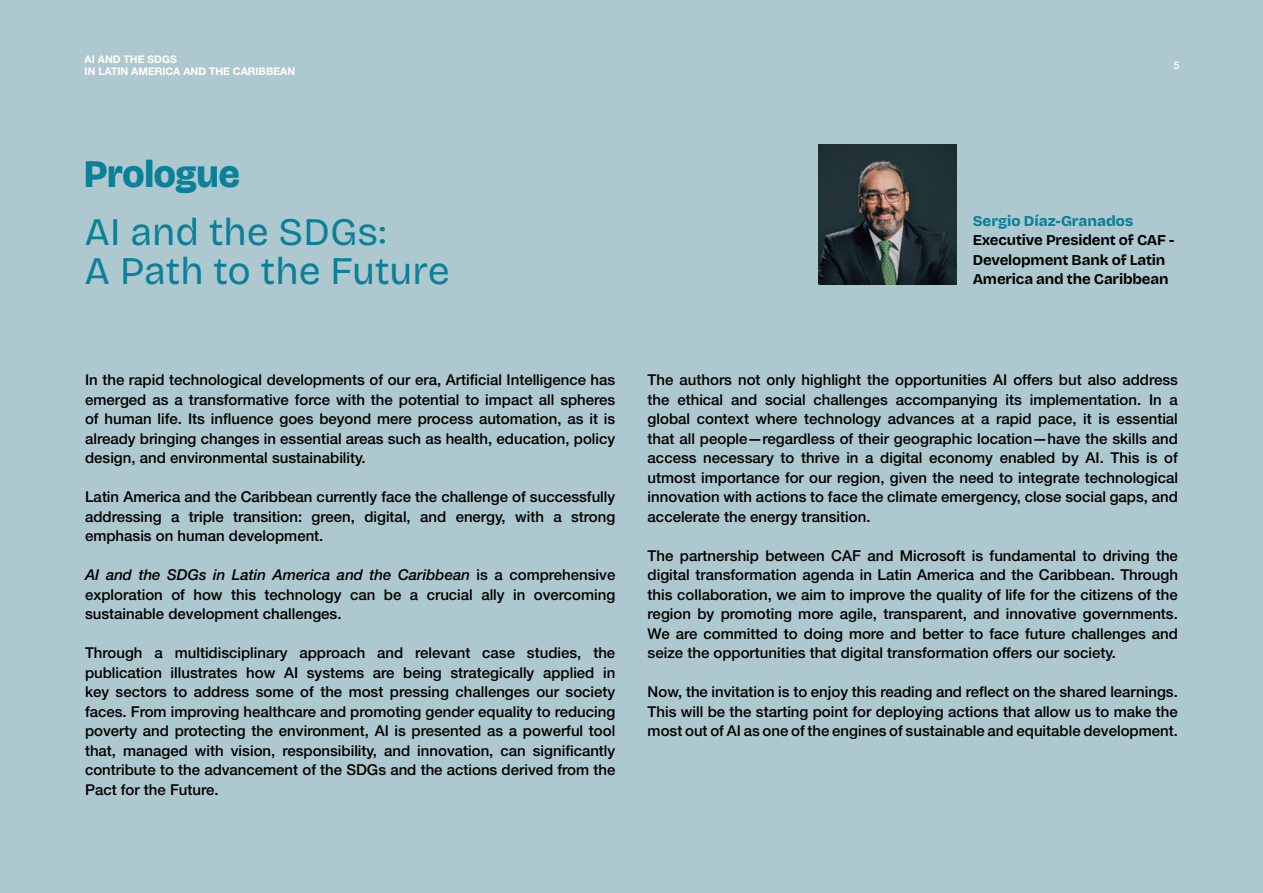
<style>
.page{position:relative;width:1263px;height:893px;background:#adc9cf}
.page>*{position:absolute;margin:0;border:0;box-sizing:border-box;transform-origin:0 0}
.t1{font:39px/39px "Bricolage Grotesque";color:#0a8099}
.t2{font:800 39px "Bricolage Grotesque 96 pt";color:#0a8099}
.t3{font:500 15px/19.5px "Helvetica Neue LT Std";color:#000;text-align:justify}
.t4{font:700 15px/19.5px "Bricolage Grotesque";letter-spacing:-.01em;color:#000}
.t5{font:800 15px "Bricolage Grotesque";color:#0a8099}
.t6{font:700 10.5px/12px "Helvetica Neue LT Std";color:#fff}
.t7{font:500 10.5px "Helvetica Neue LT Std";color:#fff}
.s1{font-style:italic}
</style>
<div class="page">
<img style="left:818px;top:145px;width:138px;height:139px">
<p class="t6" style="left:85px;top:53px;width:212px">AI AND THE SDGS<br>IN LATIN AMERICA AND THE CARIBBEAN</p>
<h1 class="t2" style="left:85px;top:146px;width:157px">Prologue</h1>
<h1 class="t1" style="left:85px;top:210px;width:367px">AI and the SDGs:<br>A Path to the Future</h1>
<p class="t7" style="left:1173px;top:59px;width:7px">5</p>
<p class="t5" style="left:973px;top:208px;width:162px">Sergio Díaz-Granados</p>
<p class="t4" style="left:973px;top:230px;width:203px">Executive President of CAF -<br>Development Bank of Latin<br>America and the Caribbean</p>
<p class="t3" style="left:85px;top:370px;width:532px">In the rapid technological developments of our era, Artificial Intelligence has emerged as a transformative force with the potential to impact all spheres of human life. Its influence goes beyond mere process automation, as it is already bringing changes in essential areas such as health, education, policy design, and environmental sustainability.</p>
<p class="t3" style="left:85px;top:487px;width:532px">Latin America and the Caribbean currently face the challenge of successfully addressing a triple transition: green, digital, and energy, with a strong emphasis on human development.</p>
<p class="t3" style="left:85px;top:565px;width:532px"><span class="s1">AI and the SDGs in Latin America and the Caribbean</span> is a comprehensive exploration of how this technology can be a crucial ally in overcoming sustainable development challenges.</p>
<p class="t3" style="left:85px;top:643px;width:532px">Through a multidisciplinary approach and relevant case studies, the publication illustrates how AI systems are being strategically applied in key sectors to address some of the most pressing challenges our society faces. From improving healthcare and promoting gender equality to reducing poverty and protecting the environment, AI is presented as a powerful tool that, managed with vision, responsibility, and innovation, can significantly contribute to the advancement of the SDGs and the actions derived from the Pact for the Future.</p>
<p class="t3" style="left:648px;top:370px;width:532px">The authors not only highlight the opportunities AI offers but also address the ethical and social challenges accompanying its implementation. In a global context where technology advances at a rapid pace, it is essential that all people—regardless of their geographic location—have the skills and access necessary to thrive in a digital economy enabled by AI. This is of utmost importance for our region, given the need to integrate technological innovation with actions to face the climate emergency, close social gaps, and accelerate the energy transition.</p>
<p class="t3" style="left:648px;top:546px;width:532px">The partnership between CAF and Microsoft is fundamental to driving the digital transformation agenda in Latin America and the Caribbean. Through this collaboration, we aim to improve the quality of life for the citizens of the region by promoting more agile, transparent, and innovative governments.<br>We are committed to doing more and better to face future challenges and seize the opportunities that digital transformation offers our society.</p>
<p class="t3" style="left:648px;top:682px;width:532px">Now, the invitation is to enjoy this reading and reflect on the shared learnings.<br>This will be the starting point for deploying actions that allow us to make the most out of AI as one of the engines of sustainable and equitable development.</p>
</div>
